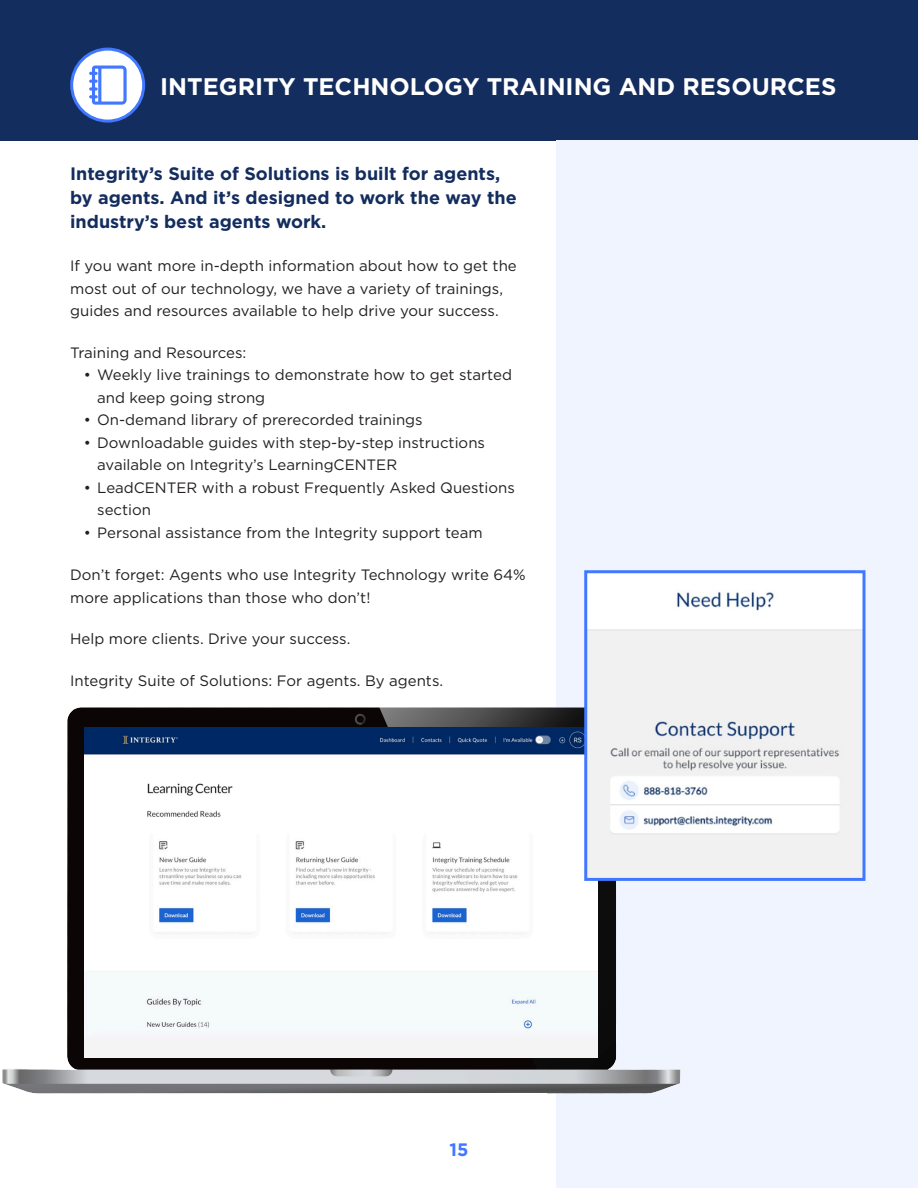
<style>
.page{position:relative;width:918px;height:1188px;background:#fff}
.page>*{position:absolute;margin:0;border:0;box-sizing:border-box;transform-origin:0 0}
.t1{font:700 24px "Gotham";color:#fff}
.t2{font:700 18px/24px "Gotham";color:#142d5f}
.t3{font:700 18px "Gotham";color:#4178ff}
.t4{font:15px/22.5px "Gotham";color:#231f20}
</style>
<div class="page">
<div style="left:0;top:0;width:918px;height:140px;background:#142d5f"></div>
<div style="left:556px;top:140px;width:362px;height:1048px;background:#f0f4ff"></div>
<svg style="left:72px;top:49px;width:72px;height:70px;background:#b4c3e5"></svg>
<div style="left:70px;top:48px;width:75px;height:75px;border:3px solid #4178ff;border-radius:50%"></div>
<img style="left:2px;top:707px;width:679px;height:387px">
<div style="left:84px;top:728px;width:514px;height:329px;background:#f4f4f4"></div>
<img style="left:84px;top:728px;width:514px;height:301px">
<img style="left:588px;top:574px;width:274px;height:303px">
<div style="left:584px;top:570px;width:282px;height:311px;border:3px solid #4178ff"></div>
<h1 class="t1" style="left:160px;top:70px;width:678px">INTEGRITY TECHNOLOGY TRAINING AND RESOURCES</h1>
<p class="t2" style="left:70px;top:162px;width:448px">Integrity’s Suite of Solutions is built for agents, by agents. And it’s designed to work the way the industry’s best agents work.</p>
<p class="t4" style="left:70px;top:254px;width:448px">If you want more in-depth information about how to get the most out of our technology, we have a variety of trainings, guides and resources available to help drive your success.</p>
<p class="t4" style="left:70px;top:341px;width:178px">Training and Resources:</p>
<p class="t4" style="left:97px;top:363px;width:416px;text-indent:-14px">• Weekly live trainings to demonstrate how to get started and keep going strong</p>
<p class="t4" style="left:84px;top:408px;width:341px">• On-demand library of prerecorded trainings</p>
<p class="t4" style="left:97px;top:431px;width:389px;text-indent:-14px">• Downloadable guides with step-by-step instructions available on Integrity’s LearningCENTER</p>
<p class="t4" style="left:97px;top:476px;width:419px;text-indent:-14px">• LeadCENTER with a robust Frequently Asked Questions section</p>
<p class="t4" style="left:84px;top:521px;width:401px">• Personal assistance from the Integrity support team</p>
<p class="t4" style="left:70px;top:563px;width:457px">Don’t forget: Agents who use Integrity Technology write 64% more applications than those who don’t!</p>
<p class="t4" style="left:70px;top:627px;width:279px">Help more clients. Drive your success.</p>
<p class="t4" style="left:70px;top:669px;width:372px">Integrity Suite of Solutions: For agents. By agents.</p>
<p class="t3" style="left:450px;top:1138px;width:20px">15</p>
</div>
